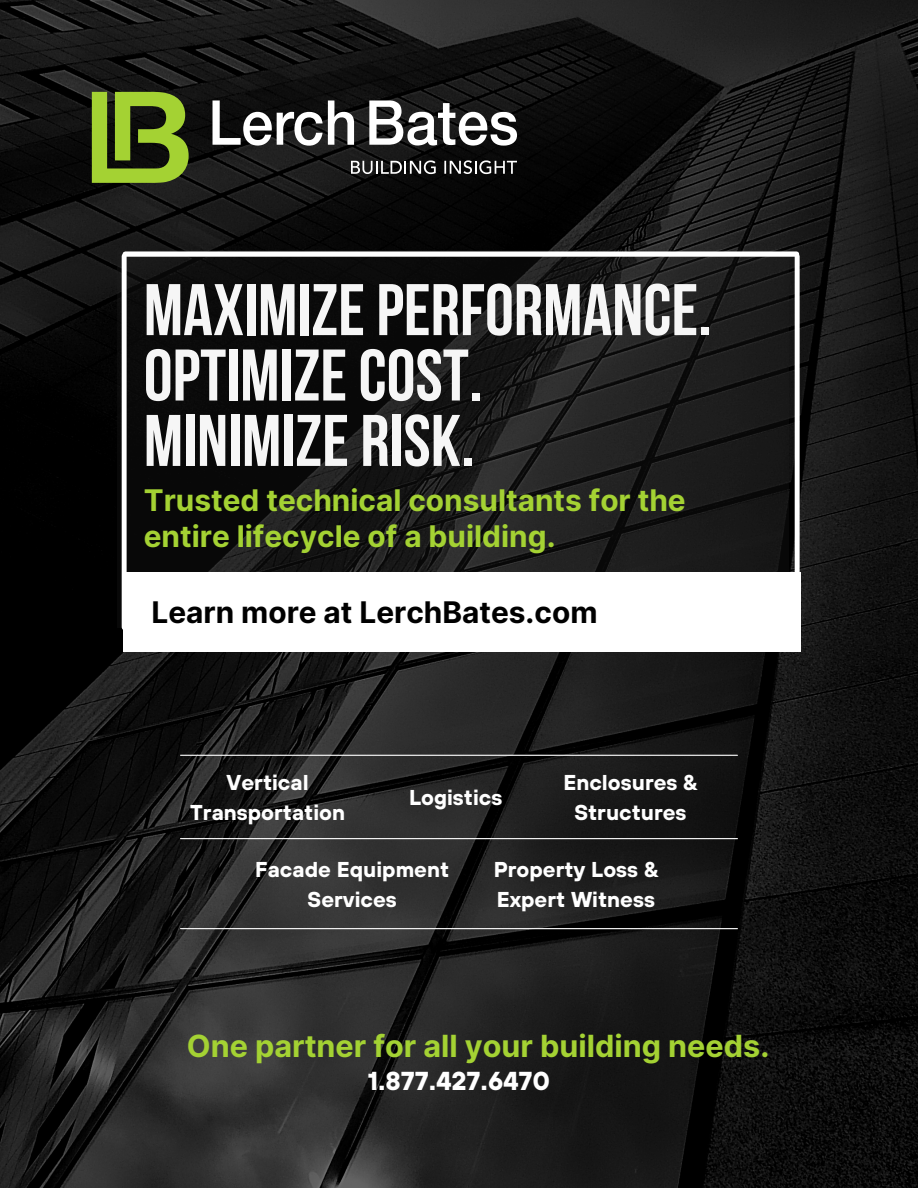
<style>
.page{position:relative;width:918px;height:1188px;background:#fff}
.page>*{position:absolute;margin:0;border:0;box-sizing:border-box;transform-origin:0 0}
.t1{font:72.9px "Bebas Neue Cyrillic";color:#f6f6f6}
.t2{font:700 30.6px "Inter";color:#a4d233}
.t3{font:700 29.85px/35.7px "Inter";color:#a4d233}
.t4{font:700 29.85px "Inter";color:#000}
.t5{font:700 25.95px "TT Hoves";color:#fff}
.t6{font:700 21.6px/30px "TT Hoves";color:#fff;text-align:center}
</style>
<div class="page">
<img style="left:0;top:0;width:918px;height:1188px">
<svg style="left:213px;top:100px;width:141px;height:46px"></svg>
<svg style="left:369px;top:100px;width:148px;height:46px"></svg>
<svg style="left:351px;top:160px;width:85px;height:14px"></svg>
<svg style="left:444px;top:160px;width:73px;height:14px"></svg>
<svg style="left:92px;top:92px;width:97px;height:91px;background:#6d8b25"></svg>
<svg style="left:117px;top:251px;width:672px;height:377px;background:#151515"></svg>
<div style="left:125px;top:251px;width:672px;height:6px;background:#fff"></div>
<div style="left:795px;top:256px;width:5px;height:371px;background:#fff"></div>
<div style="left:122px;top:256px;width:5px;height:371px;background:#fff"></div>
<div style="left:123px;top:572px;width:678px;height:79px;background:#fff"></div>
<hr style="left:181px;top:755px;width:556px;height:1px;background:#fff">
<hr style="left:181px;top:838px;width:556px;height:1px;background:#fff">
<hr style="left:181px;top:928px;width:556px;height:1px;background:#fff">
<p class="t1" style="left:144px;top:280px;width:570px">MAXIMIZEPERFORMANCE.</p>
<p class="t1" style="left:144px;top:346px;width:340px">OPTIMIZECOST.</p>
<p class="t1" style="left:144px;top:411px;width:332px">MINIMIZE RISK.</p>
<p class="t3" style="left:144px;top:482px;width:543px">Trusted technical consultants for the entire lifecycle of a building.</p>
<p class="t4" style="left:152px;top:594px;width:447px">Learn more at LerchBates.com</p>
<p class="t6" style="left:190px;top:767px;width:156px">Vertical<br>Transportation</p>
<p class="t6" style="left:409px;top:782px;width:95px">Logistics</p>
<p class="t6" style="left:563px;top:767px;width:135px">Enclosures &amp;<br>Structures</p>
<p class="t6" style="left:255px;top:854px;width:196px">Facade Equipment<br>Services</p>
<p class="t6" style="left:494px;top:854px;width:166px;text-align:left">Property Loss &amp;<br>Expert Witness</p>
<p class="t2" style="left:187px;top:1028px;width:584px">One partner for all your building needs.</p>
<p class="t5" style="left:368px;top:1065px;width:184px">1.877.427.6470</p>
</div>
